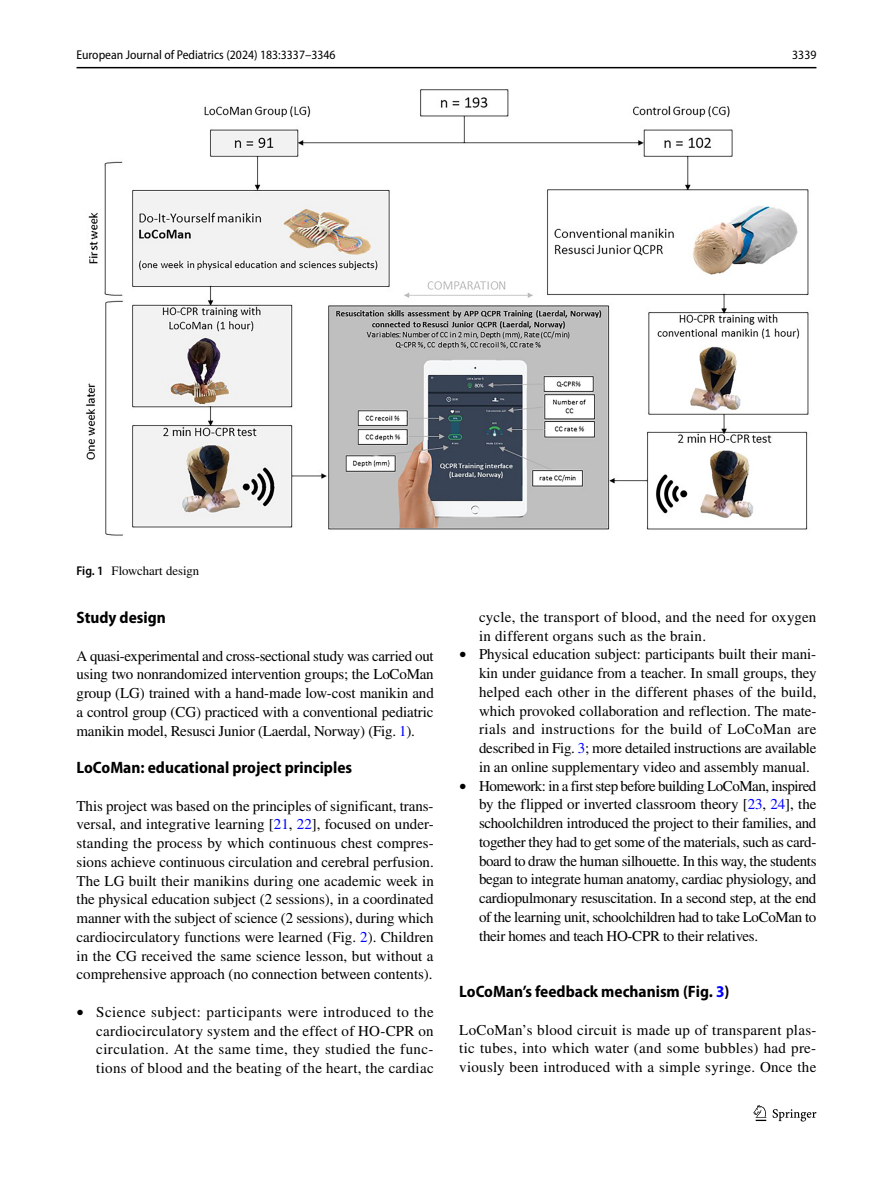
<style>
.page{position:relative;width:893px;height:1187px;background:#fff}
.page>*{position:absolute;margin:0;border:0;box-sizing:border-box;transform-origin:0 0}
.t1{font:700 semi-condensed 16.5px "Myriad Pro";color:#000}
.t2{font:15px/18.8px "STIX";color:#000;text-align:justify}
.t3{font:15px/18.8px "STIX";letter-spacing:.02em;color:#000}
.t4{font:semi-condensed 12.75px "Myriad Pro";color:#000}
.t5{font:12.75px "STIX";color:#000}
.s1{font-family:"Myriad Pro";font-weight:600;font-stretch:semi-condensed}
.s2{color:#00f}
.s3{font-size:14.1px}
</style>
<div class="page">
<hr style="left:77px;top:67px;width:739px;height:1px;background:#000">
<svg style="left:753px;top:1105px;width:13px;height:15px"></svg>
<svg style="left:773px;top:1109px;width:43px;height:12px"></svg>
<img style="left:85px;top:89px;width:724px;height:447px">
<p class="t4" style="left:77px;top:48px;width:261px">European Journal of Pediatrics (2024) 183:3337–3346</p>
<p class="t4" style="left:792px;top:48px;width:26px">3339</p>
<p class="t5" style="left:77px;top:561px;width:124px"><span class="s1">Fig. 1</span> Flowchart design</p>
<p class="t1" style="left:77px;top:608px;width:91px">Study design</p>
<p class="t2" style="left:77px;top:647px;width:359px">A quasi-experimental and cross-sectional study was carried out using two nonrandomized intervention groups; the LoCoMan group (LG) trained with a hand-made low-cost manikin and a control group (CG) practiced with a conventional pediatric manikin model, Resusci Junior (Laerdal, Norway) (Fig. <span class="s2">1</span>).</p>
<p class="t1" style="left:77px;top:758px;width:277px">LoCoMan: educational project principles</p>
<p class="t2" style="left:77px;top:797px;width:359px">This project was based on the principles of significant, trans&shy;versal, and integrative learning [<span class="s2">21</span>, <span class="s2">22</span>], focused on under&shy;standing the process by which continuous chest compres&shy;sions achieve continuous circulation and cerebral perfusion.<br>The LG built their manikins during one academic week in the physical education subject (2 sessions), in a coordinated manner with the subject of science (2 sessions), during which cardiocirculatory functions were learned (Fig. <span class="s2">2</span>). Children in the CG received the same science lesson, but without a comprehensive approach (no connection between contents).</p>
<p class="t2" style="left:96px;top:1003px;width:339px;text-indent:-20px"><span class="s3">•</span> Science subject: participants were introduced to the cardiocirculatory system and the effect of HO-CPR on circulation. At the same time, they studied the func&shy;tions of blood and the beating of the heart, the cardiac</p>
<p class="t3" style="left:479px;top:608px;width:339px">cycle, the transport of blood, and the need for oxygen in different organs such as the brain.</p>
<p class="t2" style="left:479px;top:646px;width:339px;text-indent:-20px"><span class="s3">•</span> Physical education subject: participants built their mani&shy;kin under guidance from a teacher. In small groups, they helped each other in the different phases of the build, which provoked collaboration and reflection. The mate&shy;rials and instructions for the build of LoCoMan are described in Fig. <span class="s2">3</span>; more detailed instructions are available in an online supplementary video and assembly manual.</p>
<p class="t2" style="left:479px;top:777px;width:339px;text-indent:-20px"><span class="s3">•</span> Homework: in a first step before building LoCoMan, inspired by the flipped or inverted classroom theory [<span class="s2">23</span>, <span class="s2">24</span>], the schoolchildren introduced the project to their families, and together they had to get some of the materials, such as card&shy;board to draw the human silhouette. In this way, the students began to integrate human anatomy, cardiac physiology, and cardiopulmonary resuscitation. In a second step, at the end of the learning unit, schoolchildren had to take LoCoMan to their homes and teach HO-CPR to their relatives.</p>
<p class="t1" style="left:459px;top:982px;width:272px">LoCoMan’s feedback mechanism (Fig. <span class="s2">3</span>)</p>
<p class="t2" style="left:459px;top:1021px;width:359px">LoCoMan’s blood circuit is made up of transparent plas&shy;tic tubes, into which water (and some bubbles) had pre&shy;viously been introduced with a simple syringe. Once the</p>
</div>
